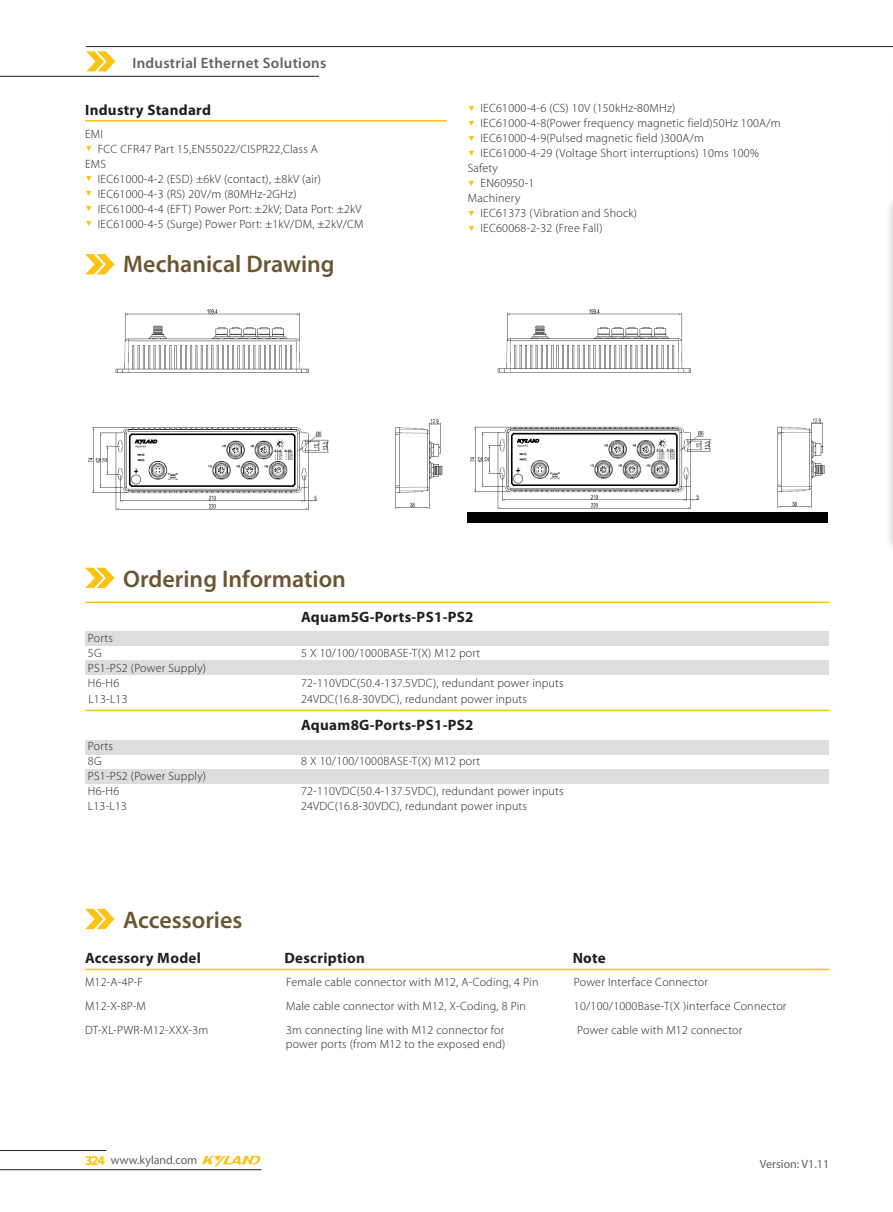
<style>
.page{position:relative;width:893px;height:1212px;background:#fff}
.page>*{position:absolute;margin:0;border:0;box-sizing:border-box;transform-origin:0 0}
.小标题有缩进{font:600 24px "Myriad Pro";color:#6b5633}
.正文{font:700 15px "Myriad Pro";letter-spacing:.02em;color:#231f20}
.表格黄线{font:700 15px "Myriad Pro";letter-spacing:.02em;color:#231f20}
.正文-2{font:600 15px "Myriad Pro";letter-spacing:.02em;color:#636366}
.正文段落一级标题黄线{font:700 15px "Myriad Pro";letter-spacing:.02em;color:#231f20}
.正文-3{font:300 12px "Myriad Pro";letter-spacing:.02em;color:#231f20}
.表格文字缩进--4{font:300 12px "Myriad Pro";letter-spacing:.02em;color:#231f20}
.正文段落一级标题黄线-2{font:300 12px "Myriad Pro";letter-spacing:.02em;color:#231f20}
.t1{font:12px "Myriad Pro";color:#636366}
.s1{font-family:"Arial";font-weight:400;font-size:7.5px;color:#fec210}
.s2{font-weight:700;font-size:13.5px;color:#fec210}
</style>
<div class="page">
<hr style="left:0;top:1169px;width:261px;height:1px;background:#231f20">
<hr style="left:0;top:1150px;width:106px;height:1px;background:#231f20">
<svg style="left:202px;top:1156px;width:58px;height:10px"></svg>
<hr style="left:0;top:76px;width:319px;height:1px;background:#231f20">
<svg style="left:86px;top:51px;width:29px;height:20px"></svg>
<hr style="left:86px;top:46px;width:807px;height:1px;background:#231f20">
<div style="left:885px;top:196px;width:8px;height:356px;background:#231f20;opacity:.3"></div>
<hr style="left:892px;top:196px;width:1px;height:340px;background:#dcdddf">
<hr style="left:891px;top:100px;width:2px;height:110px;background:#231f20;opacity:.3">
<hr style="left:892px;top:102px;width:1px;height:94px;background:#fec210">
<hr style="left:85px;top:120px;width:361px;height:2px;background:#fec210">
<svg style="left:85px;top:568px;width:29px;height:20px"></svg>
<svg style="left:85px;top:909px;width:29px;height:20px"></svg>
<hr style="left:85px;top:969px;width:744px;height:1px;background:#fec210">
<svg style="left:85px;top:254px;width:29px;height:20px"></svg>
<img style="left:88px;top:309px;width:355px;height:202px">
<img style="left:468px;top:309px;width:360px;height:213px">
<div style="left:85px;top:631px;width:744px;height:15px;background:#dcdddf"></div>
<div style="left:85px;top:740px;width:744px;height:14px;background:#dcdddf"></div>
<div style="left:85px;top:661px;width:744px;height:14px;background:#dcdddf"></div>
<div style="left:85px;top:769px;width:744px;height:15px;background:#dcdddf"></div>
<hr style="left:85px;top:602px;width:744px;height:1px;background:#fec210">
<hr style="left:85px;top:710px;width:744px;height:1px;background:#fec210">
<p class="正文-2" style="left:132px;top:53px;width:195px">Industrial Ethernet Solutions</p>
<p class="正文段落一级标题黄线" style="left:85px;top:100px;width:128px">Industry Standard</p>
<p class="正文-3" style="left:85px;top:126px;width:19px">EMI</p>
<p class="正文-3" style="left:85px;top:141px;width:234px"><span class="s1">▼</span> FCC CFR47 Part 15,EN55022/CISPR22,Class A</p>
<p class="正文-3" style="left:85px;top:156px;width:22px">EMS</p>
<p class="正文-3" style="left:85px;top:171px;width:238px"><span class="s1">▼</span> IEC61000-4-2 (ESD) ±6kV (contact), ±8kV (air)</p>
<p class="正文-3" style="left:85px;top:186px;width:213px"><span class="s1">▼</span> IEC61000-4-3 (RS) 20V/m (80MHz-2GHz)</p>
<p class="正文-3" style="left:85px;top:201px;width:278px"><span class="s1">▼</span> IEC61000-4-4 (EFT) Power Port: ±2kV; Data Port: ±2kV</p>
<p class="正文-3" style="left:85px;top:216px;width:280px"><span class="s1">▼</span> IEC61000-4-5 (Surge) Power Port: ±1kV/DM, ±2kV/CM</p>
<p class="小标题有缩进" style="left:123px;top:249px;width:213px">Mechanical Drawing</p>
<p class="正文-3" style="left:468px;top:101px;width:209px"><span class="s1">▼</span> IEC61000-4-6 (CS) 10V (150kHz-80MHz)</p>
<p class="正文-3" style="left:468px;top:116px;width:315px"><span class="s1">▼</span> IEC61000-4-8(Power frequency magnetic field)50Hz 100A/m</p>
<p class="正文-3" style="left:468px;top:131px;width:238px"><span class="s1">▼</span> IEC61000-4-9(Pulsed magnetic field )300A/m</p>
<p class="正文-3" style="left:468px;top:146px;width:293px"><span class="s1">▼</span> IEC61000-4-29 (Voltage Short interruptions) 10ms 100%</p>
<p class="正文-3" style="left:468px;top:161px;width:32px">Safety</p>
<p class="正文-3" style="left:468px;top:176px;width:68px"><span class="s1">▼</span> EN60950-1</p>
<p class="正文-3" style="left:468px;top:191px;width:54px">Machinery</p>
<p class="正文-3" style="left:468px;top:206px;width:171px"><span class="s1">▼</span> IEC61373 (Vibration and Shock)</p>
<p class="正文-3" style="left:468px;top:221px;width:136px"><span class="s1">▼</span> IEC60068-2-32 (Free Fall)</p>
<p class="小标题有缩进" style="left:123px;top:563px;width:224px">Ordering Information</p>
<p class="正文" style="left:301px;top:607px;width:174px">Aquam5G-Ports-PS1-PS2</p>
<p class="正文-3" style="left:88px;top:630px;width:27px">Ports</p>
<p class="正文-3" style="left:88px;top:645px;width:15px">5G</p>
<p class="正文-3" style="left:301px;top:645px;width:181px">5 X 10/100/1000BASE-T(X) M12 port</p>
<p class="正文-3" style="left:88px;top:660px;width:120px">PS1-PS2 (Power Supply)</p>
<p class="正文-3" style="left:88px;top:675px;width:33px">H6-H6</p>
<p class="正文-3" style="left:301px;top:675px;width:264px">72-110VDC(50.4-137.5VDC), redundant power inputs</p>
<p class="正文段落一级标题黄线-2" style="left:88px;top:692px;width:41px">L13-L13</p>
<p class="正文段落一级标题黄线-2" style="left:301px;top:692px;width:227px">24VDC(16.8-30VDC), redundant power inputs</p>
<p class="正文" style="left:301px;top:715px;width:174px">Aquam8G-Ports-PS1-PS2</p>
<p class="正文-3" style="left:88px;top:738px;width:27px">Ports</p>
<p class="正文-3" style="left:88px;top:753px;width:15px">8G</p>
<p class="正文-3" style="left:301px;top:753px;width:181px">8 X 10/100/1000BASE-T(X) M12 port</p>
<p class="正文-3" style="left:88px;top:768px;width:120px">PS1-PS2 (Power Supply)</p>
<p class="正文-3" style="left:88px;top:783px;width:33px">H6-H6</p>
<p class="正文-3" style="left:301px;top:783px;width:264px">72-110VDC(50.4-137.5VDC), redundant power inputs</p>
<p class="正文-3" style="left:88px;top:798px;width:41px">L13-L13</p>
<p class="正文-3" style="left:301px;top:798px;width:227px">24VDC(16.8-30VDC), redundant power inputs</p>
<p class="小标题有缩进" style="left:123px;top:904px;width:121px">Accessories</p>
<p class="表格黄线" style="left:85px;top:948px;width:117px">Accessory Model</p>
<p class="表格黄线" style="left:284px;top:948px;width:82px">Description</p>
<p class="表格黄线" style="left:573px;top:948px;width:35px">Note</p>
<p class="表格文字缩进--4" style="left:85px;top:975px;width:60px">M12-A-4P-F</p>
<p class="表格文字缩进--4" style="left:286px;top:975px;width:254px">Female cable connector with M12, A-Coding, 4 Pin</p>
<p class="表格文字缩进--4" style="left:574px;top:975px;width:136px">Power Interface Connector</p>
<p class="表格文字缩进--4" style="left:85px;top:999px;width:62px">M12-X-8P-M</p>
<p class="表格文字缩进--4" style="left:286px;top:999px;width:241px">Male cable connector with M12, X-Coding, 8 Pin</p>
<p class="表格文字缩进--4" style="left:574px;top:999px;width:214px">10/100/1000Base-T(X )interface Connector</p>
<p class="表格文字缩进--4" style="left:85px;top:1023px;width:125px">DT-XL-PWR-M12-XXX-3m</p>
<p class="表格文字缩进--4" style="left:286px;top:1023px;width:220px">3m connecting line with M12 connector for</p>
<p class="表格文字缩进--4" style="left:577px;top:1023px;width:167px">Power cable with M12 connector</p>
<p class="表格文字缩进--4" style="left:286px;top:1036px;width:221px">power ports (from M12 to the exposed end)</p>
<p class="t1" style="left:85px;top:1152px;width:114px"><span class="s2">324</span> www.kyland.com</p>
<p class="t1" style="left:760px;top:1156px;width:71px">Version: V1.11</p>
</div>
